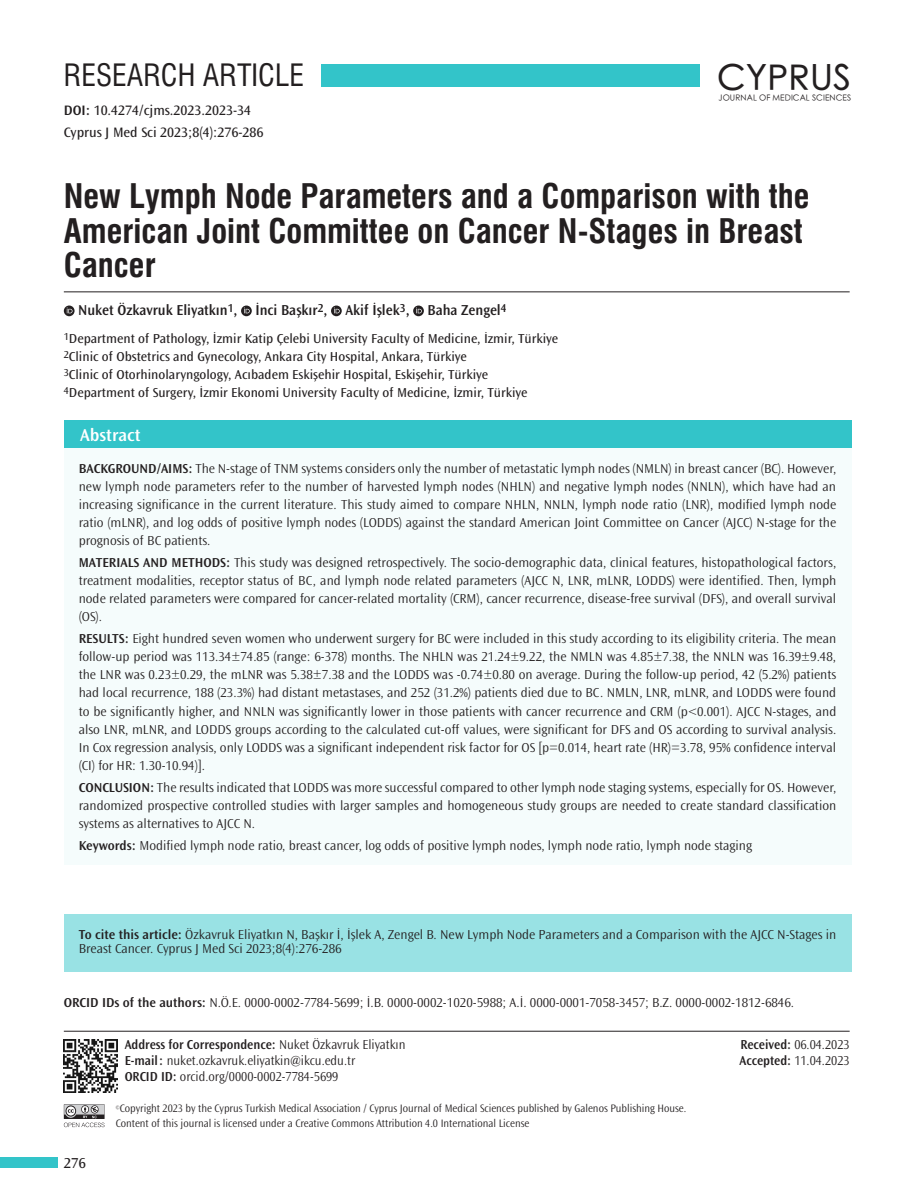
<style>
.page{position:relative;width:915px;height:1191px;background:#fff}
.page>*{position:absolute;margin:0;border:0;box-sizing:border-box;transform-origin:0 0}
.t1{font:500 35.1px "ST Heiti SC";letter-spacing:.01em;color:#231f20}
.BASLIK{font:33px/34.5px "Swiss Condensed Bold Tr";color:#231f20}
.t2{font:30px "Swiss Condensed Tr";color:#231f20}
.t3{font:600 18px "Ocean Sans Std";color:#fff}
.YAZARLAR{font:600 15px "Ocean Sans Std";color:#231f20;scale:.96 1}
.t4{font:15px "Ocean Sans Std";color:#231f20}
.KISA_AD{font:14.25px "Ocean Sans Std";color:#231f20}
.DOI{font:14.25px "Ocean Sans Std";color:#231f20}
.OZET{font:300 13.5px/18px "Ocean Sans Std";color:#231f20;text-align:justify}
.KURUM{font:13.5px "Ocean Sans Std";color:#231f20}
.CİTE_AS{font:300 13.5px/13.5px "Ocean Sans Std";color:#231f20}
.ORCID{font:300 13.5px "Ocean Sans Std";color:#231f20}
.OZET-2{font:300 13.5px "Ocean Sans Std";color:#231f20;scale:.95 1}
.t5{font:600 13.5px "Ocean Sans Std";color:#231f20;scale:.95 1}
.t6{font:300 11.25px/15px "Ocean Sans Std";color:#231f20;scale:.95 1}
.t7{font:300 8.25px "ST Heiti SC";letter-spacing:.01em;color:#231f20}
.t8{font:300 4.8px "Ocean Sans Std";color:#231f20;scale:.95 1}
.s1{font-weight:600}
.s2{font-weight:300}
</style>
<div class="page">
<div style="left:321px;top:64px;width:378px;height:22px;background:#33c4c9"></div>
<svg style="left:64px;top:1104px;width:40px;height:23px"></svg>
<div style="left:0;top:1157px;width:57px;height:11px;background:#33c4c9"></div>
<img style="left:64px;top:1039px;width:53px;height:53px">
<svg style="left:64px;top:305px;width:10px;height:11px"></svg>
<svg style="left:67px;top:307px;width:5px;height:6px"></svg>
<svg style="left:241px;top:305px;width:11px;height:11px"></svg>
<svg style="left:244px;top:307px;width:6px;height:6px"></svg>
<svg style="left:331px;top:305px;width:10px;height:11px"></svg>
<svg style="left:334px;top:307px;width:5px;height:6px"></svg>
<svg style="left:413px;top:305px;width:11px;height:11px"></svg>
<svg style="left:416px;top:307px;width:5px;height:6px"></svg>
<hr style="left:64px;top:291px;width:785px;height:1px;background:#231f20">
<div style="left:64px;top:420px;width:786px;height:28px;background:#33c4c9"></div>
<hr style="left:64px;top:1030px;width:785px;height:1px;background:#231f20">
<div style="left:64px;top:448px;width:786px;height:417px;background:#f5fcfc"></div>
<div style="left:64px;top:914px;width:786px;height:58px;background:#99e2e4"></div>
<h3 class="t2" style="left:64px;top:57px;width:242px">RESEARCH ARTICLE</h3>
<h1 class="t1" style="left:717px;top:60px;width:135px">CYPRUS</h1>
<p class="t7" style="left:718px;top:91px;width:134px">JOURNAL OF MEDICAL SCIENCES</p>
<p class="DOI" style="left:64px;top:102px;width:189px"><span class="s1">DOI:</span> 10.4274/cjms.2023.2023-34</p>
<p class="KISA_AD" style="left:64px;top:124px;width:201px">Cyprus J Med Sci 2023;8(4):276-286</p>
<p class="BASLIK" style="left:64px;top:179px;width:747px">New Lymph Node Parameters and a Comparison with the<br>American Joint Committee on Cancer N-Stages in Breast<br>Cancer</p>
<p class="YAZARLAR" style="left:78px;top:302px;width:447px">Nuket Özkavruk Eliyatkın<sup>1</sup>, İnci Başkır<sup>2</sup>, Akif İşlek<sup>3</sup>, Baha Zengel<sup>4</sup></p>
<p class="KURUM" style="left:64px;top:331px;width:495px"><sup>1</sup>Department of Pathology, İzmir Katip Çelebi University Faculty of Medicine, İzmir, Türkiye</p>
<p class="KURUM" style="left:64px;top:349px;width:404px"><sup>2</sup>Clinic of Obstetrics and Gynecology, Ankara City Hospital, Ankara, Türkiye</p>
<p class="KURUM" style="left:64px;top:367px;width:426px"><sup>3</sup>Clinic of Otorhinolaryngology, Acıbadem Eskişehir Hospital, Eskişehir, Türkiye</p>
<p class="KURUM" style="left:64px;top:385px;width:465px"><sup>4</sup>Department of Surgery, İzmir Ekonomi University Faculty of Medicine, İzmir, Türkiye</p>
<p class="t3" style="left:80px;top:425px;width:62px">Abstract</p>
<p class="OZET" style="left:79px;top:459px;width:758px"><span class="s1">BACKGROUND/AIMS:</span> The N-stage of TNM systems considers only the number of metastatic lymph nodes (NMLN) in breast cancer (BC). However, new lymph node parameters refer to the number of harvested lymph nodes (NHLN) and negative lymph nodes (NNLN), which have had an increasing significance in the current literature. This study aimed to compare NHLN, NNLN, lymph node ratio (LNR), modified lymph node ratio (mLNR), and log odds of positive lymph nodes (LODDS) against the standard American Joint Committee on Cancer (AJCC) N-stage for the prognosis of BC patients.</p>
<p class="OZET" style="left:79px;top:554px;width:758px"><span class="s1">MATERIALS AND METHODS:</span> This study was designed retrospectively. The socio-demographic data, clinical features, histopathological factors, treatment modalities, receptor status of BC, and lymph node related parameters (AJCC N, LNR, mLNR, LODDS) were identified. Then, lymph node related parameters were compared for cancer-related mortality (CRM), cancer recurrence, disease-free survival (DFS), and overall survival (OS).</p>
<p class="OZET" style="left:79px;top:630px;width:758px"><span class="s1">RESULTS:</span> Eight hundred seven women who underwent surgery for BC were included in this study according to its eligibility criteria. The mean follow-up period was 113.34±74.85 (range: 6-378) months. The NHLN was 21.24±9.22, the NMLN was 4.85±7.38, the NNLN was 16.39±9.48, the LNR was 0.23±0.29, the mLNR was 5.38±7.38 and the LODDS was -0.74±0.80 on average. During the follow-up period, 42 (5.2%) patients had local recurrence, 188 (23.3%) had distant metastases, and 252 (31.2%) patients died due to BC. NMLN, LNR, mLNR, and LODDS were found to be significantly higher, and NNLN was significantly lower in those patients with cancer recurrence and CRM (p&lt;0.001). AJCC N-stages, and also LNR, mLNR, and LODDS groups according to the calculated cut-off values, were significant for DFS and OS according to survival analysis.<br>In Cox regression analysis, only LODDS was a significant independent risk factor for OS [p=0.014, heart rate (HR)=3.78, 95% confidence interval (CI) for HR: 1.30-10.94)].</p>
<p class="OZET" style="left:79px;top:778px;width:758px"><span class="s1">CONCLUSION:</span> The results indicated that LODDS was more successful compared to other lymph node staging systems, especially for OS. However, randomized prospective controlled studies with larger samples and homogeneous study groups are needed to create standard classification systems as alternatives to AJCC N.</p>
<p class="OZET" style="left:79px;top:836px;width:674px"><span class="s1">Keywords:</span> Modified lymph node ratio, breast cancer, log odds of positive lymph nodes, lymph node ratio, lymph node staging</p>
<p class="CİTE_AS" style="left:79px;top:928px;width:758px"><span class="s1">To cite this article:</span> Özkavruk Eliyatkın N, Başkır İ, İşlek A, Zengel B. New Lymph Node Parameters and a Comparison with the AJCC N-Stages in<br>Breast Cancer. Cyprus J Med Sci 2023;8(4):276-286</p>
<p class="ORCID" style="left:64px;top:995px;width:731px"><span class="s1">ORCID IDs of the authors:</span> N.Ö.E. 0000-0002-7784-5699; İ.B. 0000-0002-1020-5988; A.İ. 0000-0001-7058-3457; B.Z. 0000-0002-1812-6846.</p>
<p class="t4" style="left:64px;top:1154px;width:24px">276</p>
<p class="t5" style="left:125px;top:1037px;width:297px">Address for Correspondence: <span class="s2">Nuket Özkavruk Eliyatkın</span></p>
<p class="OZET-2" style="left:125px;top:1053px;width:244px"><span class="s1">E-mail:</span> nuket.ozkavruk.eliyatkin@ikcu.edu.tr</p>
<p class="OZET-2" style="left:125px;top:1069px;width:226px"><span class="s1">ORCID ID:</span> orcid.org/0000-0002-7784-5699</p>
<p class="t6" style="left:116px;top:1101px;width:602px;text-indent:4px">Copyright 2023 by the Cyprus Turkish Medical Association / Cyprus Journal of Medical Sciences published by Galenos Publishing House.<br>Content of this journal is licensed under a Creative Commons Attribution 4.0 International License</p>
<p class="t8" style="left:116px;top:1105px;width:6px">©</p>
<p class="OZET-2" style="left:740px;top:1037px;width:116px"><span class="s1">Received:</span> 06.04.2023</p>
<p class="OZET-2" style="left:739px;top:1053px;width:117px"><span class="s1">Accepted:</span> 11.04.2023</p>
</div>
